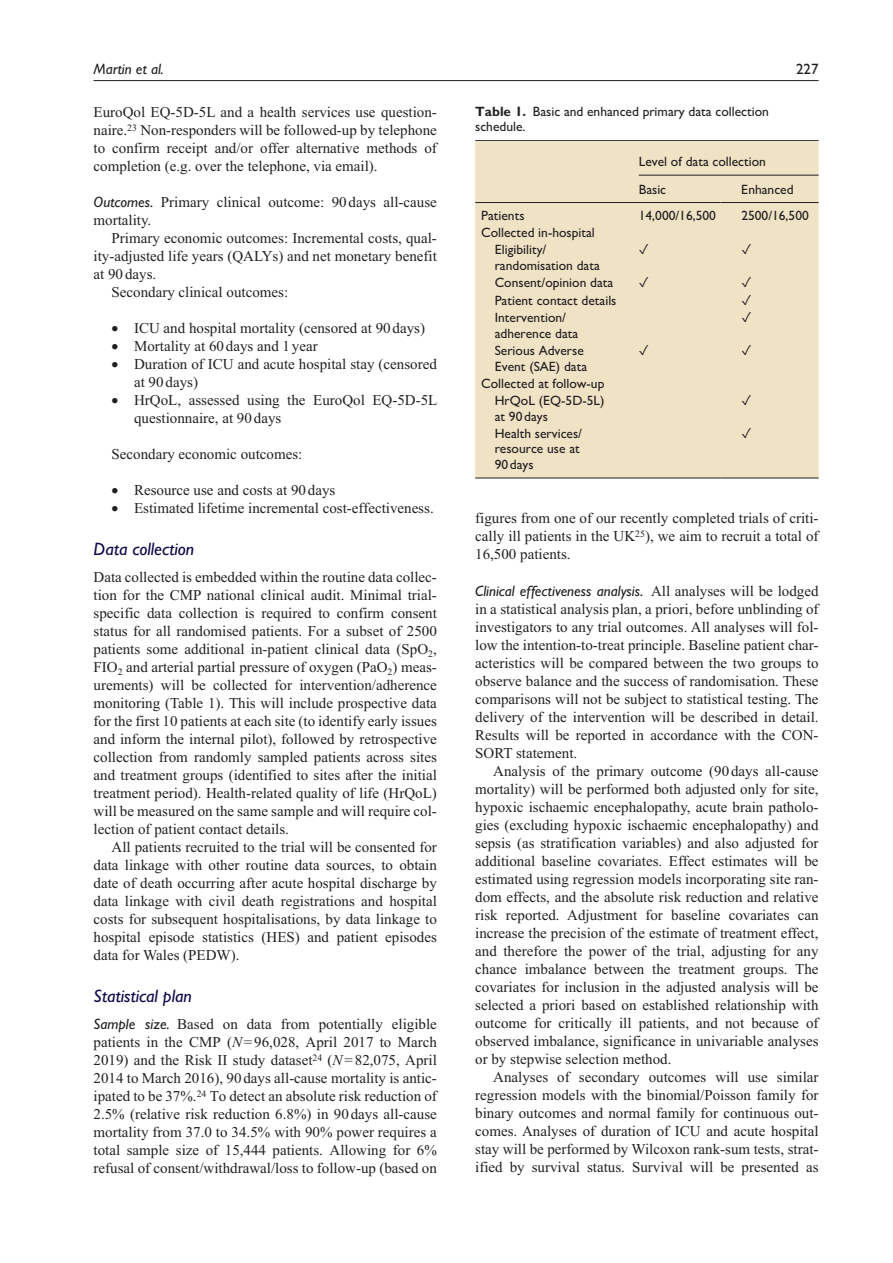
<style>
.page{position:relative;width:893px;height:1263px;background:#fff}
.page>*{position:absolute;margin:0;border:0;box-sizing:border-box;transform-origin:0 0}
.t1{font:italic 500 18px "Gill Sans MT Pro";color:#0c0849}
.t2{font:15px/18px "Times New Roman";color:#231f20;text-align:justify}
.t3{font:italic 500 15px "Gill Sans MT Pro";color:#231f20}
.t4{font:500 15px "Gill Sans MT Pro";color:#231f20}
.t5{font:500 13.5px/15.8px "Gill Sans MT Pro";color:#231f20}
.s1{font-family:"Gill Sans MT Pro";font-weight:500;font-style:italic}
.s2{font-style:italic}
.s3{font-weight:700}
.s4{font-family:"Times New Roman";font-weight:400;font-style:normal}
</style>
<div class="page">
<hr style="left:94px;top:80px;width:725px;height:1px;background:#231f20">
<hr style="left:475px;top:140px;width:344px;height:1px;background:#231f20">
<div style="left:475px;top:141px;width:344px;height:337px;background:#efe2c5"></div>
<hr style="left:475px;top:478px;width:143px;height:1px;background:#231f20">
<hr style="left:618px;top:478px;width:103px;height:1px;background:#231f20">
<hr style="left:721px;top:478px;width:98px;height:1px;background:#231f20">
<hr style="left:475px;top:202px;width:143px;height:1px;background:#231f20">
<hr style="left:618px;top:202px;width:103px;height:1px;background:#231f20">
<hr style="left:721px;top:202px;width:98px;height:1px;background:#231f20">
<hr style="left:639px;top:175px;width:180px;height:1px;background:#231f20">
<svg style="left:639px;top:244px;width:9px;height:10px"></svg>
<svg style="left:742px;top:244px;width:9px;height:10px"></svg>
<svg style="left:639px;top:277px;width:9px;height:10px"></svg>
<svg style="left:742px;top:277px;width:9px;height:10px"></svg>
<svg style="left:742px;top:294px;width:9px;height:11px"></svg>
<svg style="left:742px;top:312px;width:9px;height:10px"></svg>
<svg style="left:639px;top:345px;width:9px;height:10px"></svg>
<svg style="left:742px;top:345px;width:9px;height:10px"></svg>
<svg style="left:742px;top:395px;width:9px;height:10px"></svg>
<svg style="left:742px;top:428px;width:9px;height:10px"></svg>
<p class="t3" style="left:94px;top:60px;width:72px">Martin et al.</p>
<p class="t4" style="left:796px;top:60px;width:24px">227</p>
<p class="t2" style="left:94px;top:103px;width:345px">EuroQol EQ-5D-5L and a health services use question&shy;naire.<sup>23</sup> Non-responders will be followed-up by telephone to confirm receipt and/or offer alternative methods of completion (e.g. over the telephone, via email).</p>
<p class="t2" style="left:94px;top:193px;width:345px"><span class="s1">Outcomes.</span> Primary clinical outcome: 90 days all-cause mortality.</p>
<p class="t2" style="left:112px;top:229px;width:327px">Primary economic outcomes: Incremental costs, qual-</p>
<p class="t2" style="left:94px;top:247px;width:345px">ity-adjusted life years (QALYs) and net monetary benefit</p>
<p class="t2" style="left:94px;top:265px;width:64px">at 90 days.</p>
<p class="t2" style="left:112px;top:283px;width:178px">Secondary clinical outcomes:</p>
<p class="t2" style="left:112px;top:319px;width:315px">• ICU and hospital mortality (censored at 90days)</p>
<p class="t2" style="left:112px;top:337px;width:208px">• Mortality at 60 days and 1year</p>
<p class="t2" style="left:134px;top:355px;width:304px;text-indent:-22px">• Duration of ICU and acute hospital stay (censored at 90 days)</p>
<p class="t2" style="left:134px;top:391px;width:305px;text-indent:-22px">• HrQoL, assessed using the EuroQol EQ-5D-5L questionnaire, at 90days</p>
<p class="t2" style="left:112px;top:445px;width:192px">Secondary economic outcomes:</p>
<p class="t2" style="left:112px;top:481px;width:225px">• Resource use and costs at 90days</p>
<p class="t2" style="left:112px;top:499px;width:324px">• Estimated lifetime incremental cost-effectiveness.</p>
<p class="t1" style="left:94px;top:538px;width:102px">Data collection</p>
<p class="t2" style="left:94px;top:568px;width:345px">Data collected is embedded within the routine data collec&shy;tion for the CMP national clinical audit. Minimal trial&shy;specific data collection is required to confirm consent status for all randomised patients. For a subset of 2500 patients some additional in-patient clinical data (SpO<sub>2</sub>, FIO<sub>2</sub> and arterial partial pressure of oxygen (PaO<sub>2</sub>) meas&shy;urements) will be collected for intervention/adherence monitoring (Table 1). This will include prospective data for the first 10 patients at each site (to identify early issues and inform the internal pilot), followed by retrospective collection from randomly sampled patients across sites and treatment groups (identified to sites after the initial treatment period). Health-related quality of life (HrQoL) will be measured on the same sample and will require col&shy;lection of patient contact details.</p>
<p class="t2" style="left:94px;top:838px;width:345px;text-indent:18px">All patients recruited to the trial will be consented for data linkage with other routine data sources, to obtain date of death occurring after acute hospital discharge by data linkage with civil death registrations and hospital costs for subsequent hospitalisations, by data linkage to hospital episode statistics (HES) and patient episodes data for Wales (PEDW).</p>
<p class="t1" style="left:94px;top:985px;width:100px">Statistical plan</p>
<p class="t2" style="left:94px;top:1015px;width:345px"><span class="s1">Sample size.</span> Based on data from potentially eligible patients in the CMP (<span class="s2">N</span>=96,028, April 2017 to March 2019) and the Risk II study dataset<sup>24</sup> (<span class="s2">N</span>=82,075, April 2014 to March 2016), 90 days all-cause mortality is antic&shy;ipated to be 37%.<sup>24</sup> To detect an absolute risk reduction of 2.5% (relative risk reduction 6.8%) in 90days all-cause mortality from 37.0 to 34.5% with 90% power requires a total sample size of 15,444 patients. Allowing for 6% refusal of consent/withdrawal/loss to follow-up (based on</p>
<p class="t5" style="left:475px;top:103px;width:295px"><span class="s3">Table 1.</span> Basic and enhanced primary data collection schedule.</p>
<p class="t5" style="left:639px;top:147px;width:129px;line-height:27.8px">Level of data collection<br>Basic</p>
<p class="t5" style="left:741px;top:181px;width:54px">Enhanced</p>
<p class="t5" style="left:481px;top:207px;width:45px">Patients</p>
<p class="t5" style="left:639px;top:207px;width:79px">14,000/16,500</p>
<p class="t5" style="left:741px;top:207px;width:69px">2500/16,500</p>
<p class="t5" style="left:495px;top:224px;width:102px;line-height:17.2px;text-indent:-14px">Collected in-hospital<br>Eligibility/</p>
<p class="t5" style="left:495px;top:257px;width:107px">randomisation data</p>
<p class="t5" style="left:495px;top:275px;width:120px">Consent/opinion data</p>
<p class="t5" style="left:495px;top:292px;width:123px">Patient contact details</p>
<p class="t5" style="left:495px;top:309px;width:85px">Intervention/ adherence data</p>
<p class="t5" style="left:495px;top:342px;width:94px">Serious Adverse<br>Event (SAE) data</p>
<p class="t5" style="left:481px;top:374px;width:125px;line-height:17.2px;text-align:right">Collected at follow-up<br>HrQoL (EQ-5D-5L)</p>
<p class="t5" style="left:495px;top:408px;width:55px">at 90days</p>
<p class="t5" style="left:495px;top:425px;width:89px">Health services/ resource use at<br>90days</p>
<p class="t2" style="left:475px;top:509px;width:345px">figures from one of our recently completed trials of criti&shy;cally ill patients in the UK<sup>25</sup>), we aim to recruit a total of 16,500 patients.</p>
<p class="t3" style="left:475px;top:582px;width:345px">Clinical effectiveness analysis. <span class="s4">All analyses will be lodged</span></p>
<p class="t2" style="left:475px;top:600px;width:345px">in a statistical analysis plan, a priori, before unblinding of investigators to any trial outcomes. All analyses will fol&shy;low the intention-to-treat principle. Baseline patient char&shy;acteristics will be compared between the two groups to observe balance and the success of randomisation. These comparisons will not be subject to statistical testing. The delivery of the intervention will be described in detail.<br>Results will be reported in accordance with the CON-SORT statement.</p>
<p class="t2" style="left:475px;top:762px;width:345px;text-indent:18px">Analysis of the primary outcome (90days all-cause mortality) will be performed both adjusted only for site, hypoxic ischaemic encephalopathy, acute brain patholo&shy;gies (excluding hypoxic ischaemic encephalopathy) and sepsis (as stratification variables) and also adjusted for additional baseline covariates. Effect estimates will be estimated using regression models incorporating site ran&shy;dom effects, and the absolute risk reduction and relative risk reported. Adjustment for baseline covariates can increase the precision of the estimate of treatment effect, and therefore the power of the trial, adjusting for any chance imbalance between the treatment groups. The covariates for inclusion in the adjusted analysis will be selected a priori based on established relationship with outcome for critically ill patients, and not because of observed imbalance, significance in univariable analyses or by stepwise selection method.</p>
<p class="t2" style="left:475px;top:1068px;width:345px;text-indent:18px">Analyses of secondary outcomes will use similar regression models with the binomial/Poisson family for binary outcomes and normal family for continuous out&shy;comes. Analyses of duration of ICU and acute hospital stay will be performed by Wilcoxon rank-sum tests, strat&shy;ified by survival status. Survival will be presented as</p>
</div>
